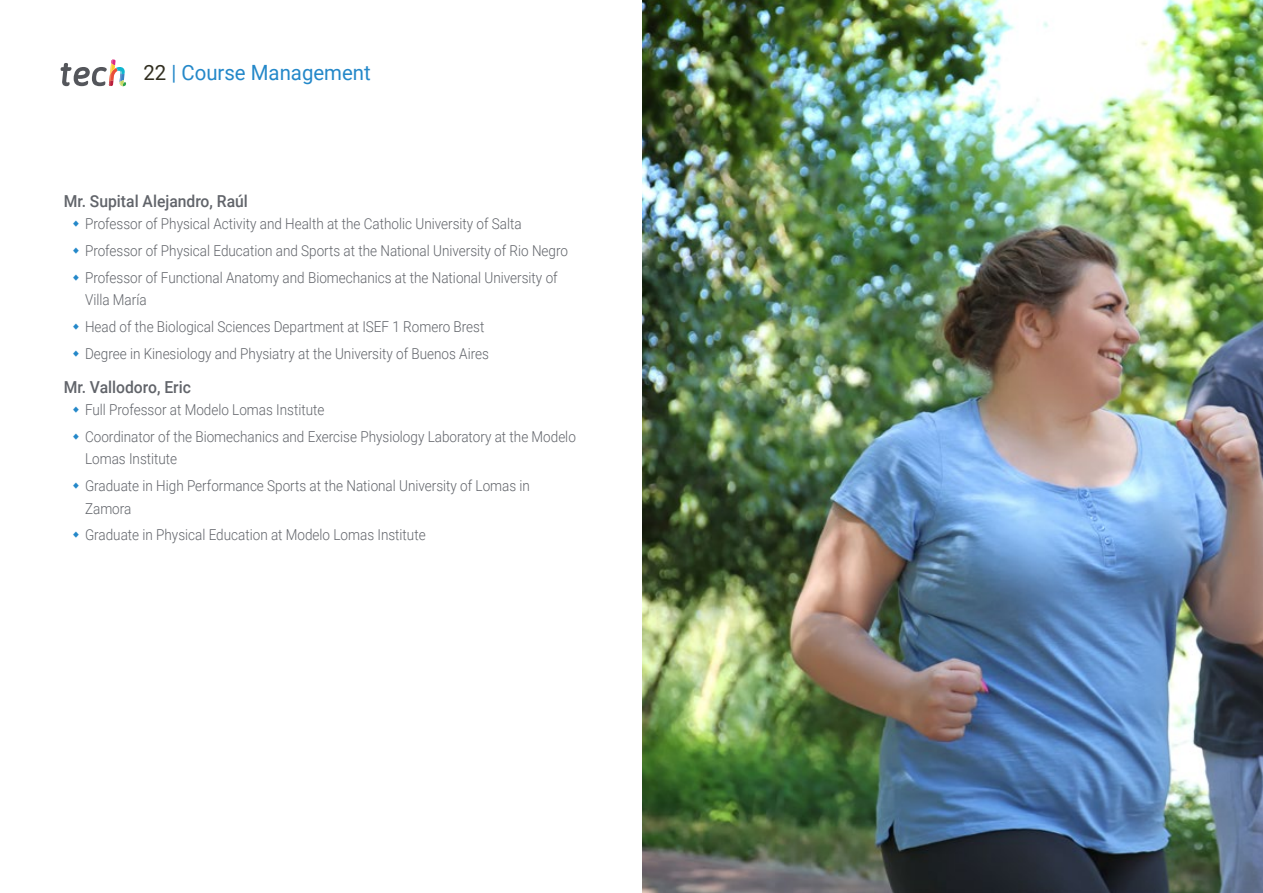
<style>
.page{position:relative;width:1263px;height:893px;background:#fff}
.page>*{position:absolute;margin:0;border:0;box-sizing:border-box;transform-origin:0 0}
.t1{font:21px "Roboto";color:#2488c9}
.t2{font:500 16.5px "Roboto";color:#61646a;scale:.95 1}
.t3{font:300 15px/26.7px "Roboto";color:#61646a;scale:.9 1}
.s1{color:#312e20}
</style>
<div class="page">
<img style="left:642px;top:0;width:621px;height:893px">
<svg style="left:61px;top:60px;width:65px;height:27px"></svg>
<h1 class="t1" style="left:144px;top:58px;width:229px"><span class="s1">22</span> | Course Management</h1>
<p class="t2" style="left:64px;top:189px;width:195px">Mr. Supital Alejandro, Raúl</p>
<p class="t3" style="left:85px;top:210px;width:538px">Professor of Physical Activity and Health at the Catholic University of Salta<br>Professor of Physical Education and Sports at the National University of Rio Negro<br>Professor of Functional Anatomy and Biomechanics at the National University of</p>
<p class="t3" style="left:85px;top:286px;width:450px">Villa María<br>Head of the Biological Sciences Department at ISEF 1 Romero Brest<br>Degree in Kinesiology and Physiatry at the University of Buenos Aires</p>
<p class="t2" style="left:64px;top:375px;width:135px">Mr. Vallodoro, Eric</p>
<p class="t3" style="left:85px;top:396px;width:547px">Full Professor at Modelo Lomas Institute<br>Coordinator of the Biomechanics and Exercise Physiology Laboratory at the Modelo</p>
<p class="t3" style="left:85px;top:445px;width:496px">Lomas Institute<br>Graduate in High Performance Sports at the National University of Lomas in</p>
<p class="t3" style="left:85px;top:494px;width:380px">Zamora<br>Graduate in Physical Education at Modelo Lomas Institute</p>
</div>
